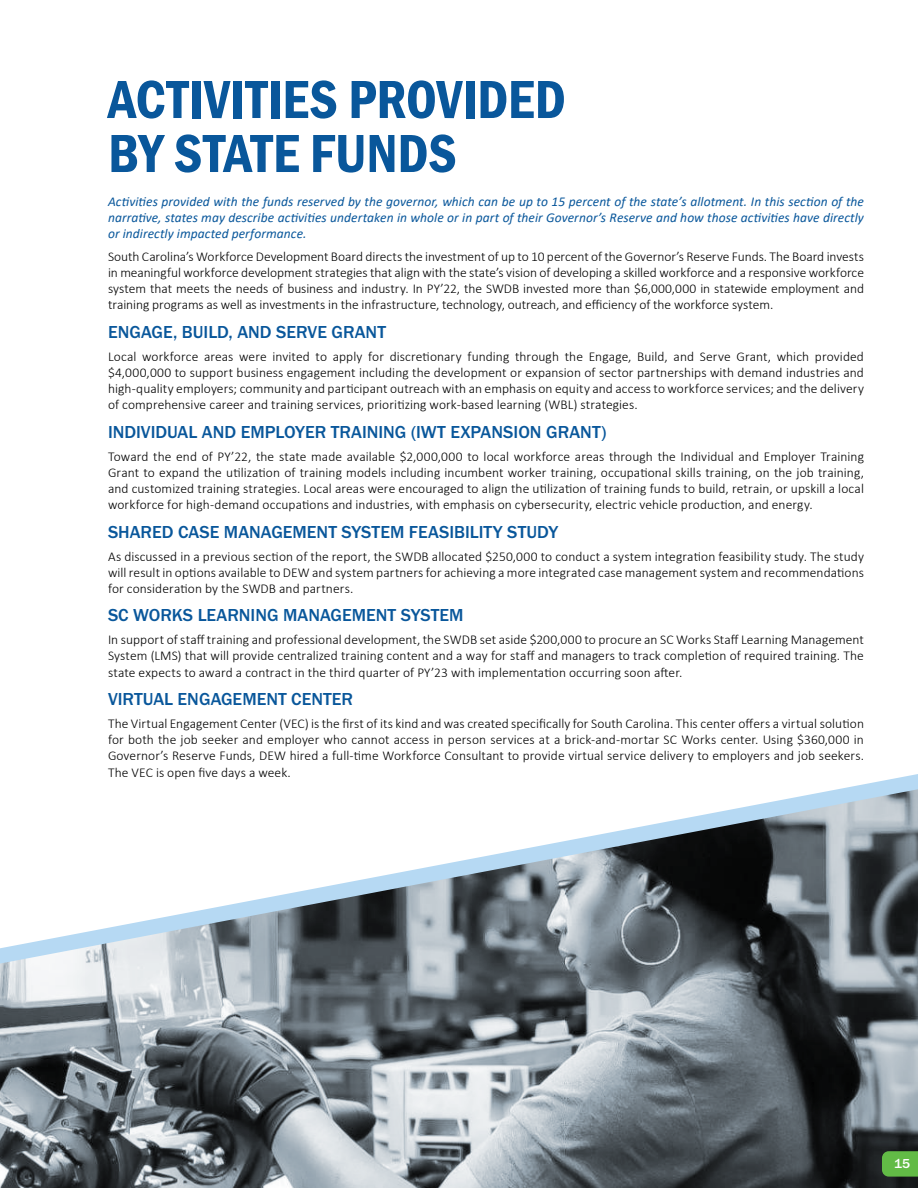
<style>
.page{position:relative;width:918px;height:1188px;background:#fff}
.page>*{position:absolute;margin:0;border:0;box-sizing:border-box;transform-origin:0 0}
.t1{font:55.5px/54px "Franklin Gothic URW Con Dem";letter-spacing:-.005em;color:#09579b}
.t2{font:500 18px "Franklin Gothic URW";color:#09579b}
.t3{font:300 13.5px/16.2px "Calibri";letter-spacing:.005em;color:#000;text-align:justify}
.t4{font:italic 13.5px/16.2px "Calibri";letter-spacing:.005em;color:#09579b;text-align:justify}
.t5{font:500 13.5px "Franklin Gothic URW";color:#fff}
</style>
<div class="page">
<img style="left:0;top:964px;width:918px;height:224px">
<svg style="left:0;top:774px;width:918px;height:190px"></svg>
<svg style="left:882px;top:1151px;width:36px;height:26px"></svg>
<p class="t1" style="left:108px;top:70px;width:459px">ACTIVITIES PROVIDED<br>BY STATE FUNDS</p>
<p class="t4" style="left:108px;top:192px;width:758px">Activities provided with the funds reserved by the governor, which can be up to 15 percent of the state’s allotment. In this section of the narrative, states may describe activities undertaken in whole or in part of their Governor’s Reserve and how those activities have directly or indirectly impacted performance.</p>
<p class="t3" style="left:108px;top:248px;width:758px">South Carolina’s Workforce Development Board directs the investment of up to 10 percent of the Governor’s Reserve Funds. The Board invests in meaningful workforce development strategies that align with the state’s vision of developing a skilled workforce and a responsive workforce system that meets the needs of business and industry. In PY’22, the SWDB invested more than $6,000,000 in statewide employment and training programs as well as investments in the infrastructure, technology, outreach, and efficiency of the workforce system.</p>
<p class="t2" style="left:108px;top:321px;width:280px">ENGAGE, BUILD, AND SERVE GRANT</p>
<p class="t3" style="left:108px;top:348px;width:758px">Local workforce areas were invited to apply for discretionary funding through the Engage, Build, and Serve Grant, which provided $4,000,000 to support business engagement including the development or expansion of sector partnerships with demand industries and high-quality employers; community and participant outreach with an emphasis on equity and access to workforce services; and the delivery of comprehensive career and training services, prioritizing work-based learning (WBL) strategies.</p>
<p class="t2" style="left:108px;top:421px;width:500px">INDIVIDUAL AND EMPLOYER TRAINING (IWT EXPANSION GRANT)</p>
<p class="t3" style="left:108px;top:448px;width:758px">Toward the end of PY’22, the state made available $2,000,000 to local workforce areas through the Individual and Employer Training Grant to expand the utilization of training models including incumbent worker training, occupational skills training, on the job training, and customized training strategies. Local areas were encouraged to align the utilization of training funds to build, retrain, or upskill a local workforce for high-demand occupations and industries, with emphasis on cybersecurity, electric vehicle production, and energy.</p>
<p class="t2" style="left:108px;top:521px;width:452px">SHARED CASE MANAGEMENT SYSTEM FEASIBILITY STUDY</p>
<p class="t3" style="left:108px;top:548px;width:758px">As discussed in a previous section of the report, the SWDB allocated $250,000 to conduct a system integration feasibility study. The study will result in options available to DEW and system partners for achieving a more integrated case management system and recommendations for consideration by the SWDB and partners.</p>
<p class="t2" style="left:108px;top:604px;width:357px">SC WORKS LEARNING MANAGEMENT SYSTEM</p>
<p class="t3" style="left:108px;top:632px;width:758px">In support of staff training and professional development, the SWDB set aside $200,000 to procure an SC Works Staff Learning Management System (LMS) that will provide centralized training content and a way for staff and managers to track completion of required training. The state expects to award a contract in the third quarter of PY’23 with implementation occurring soon after.</p>
<p class="t2" style="left:108px;top:688px;width:247px">VIRTUAL ENGAGEMENT CENTER</p>
<p class="t3" style="left:108px;top:715px;width:758px">The Virtual Engagement Center (VEC) is the first of its kind and was created specifically for South Carolina. This center offers a virtual solution for both the job seeker and employer who cannot access in person services at a brick-and-mortar SC Works center. Using $360,000 in Governor’s Reserve Funds, DEW hired a full-time Workforce Consultant to provide virtual service delivery to employers and job seekers.<br>The VEC is open five days a week.</p>
<p class="t5" style="left:894px;top:1155px;width:18px">15</p>
</div>
